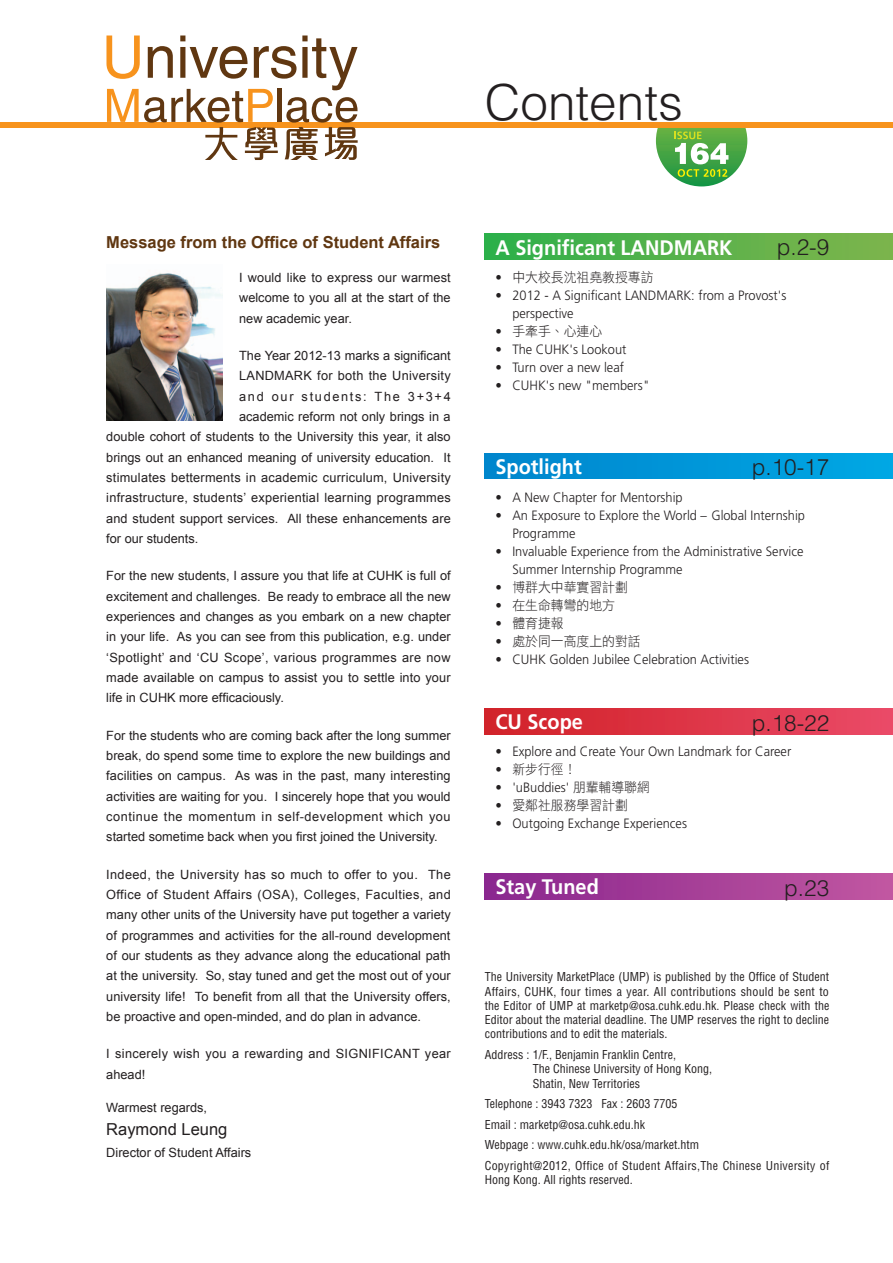
<style>
.page{position:relative;width:893px;height:1263px;background:#fff}
.page>*{position:absolute;margin:0;border:0;box-sizing:border-box;transform-origin:0 0}
.t1{font:300 49.5px "Helvetica LT Std";color:#231f20}
.t2{font:300 22.5px "Helvetica LT Std";color:#231f20}
.t3{font:700 21px "Frutiger";color:#fff;scale:.95 1}
.t4{font:700 16.5px "Arial";color:#603711}
.t5{font:16.5px "Arial";color:#231f20}
.t6{font:300 13.5px/18px "Frutiger";color:#231f20;scale:.95 1}
.t7{font:13.5px "DF Hei HK W3";color:#231f20;scale:.95 1}
.t8{font:12.75px/20.2px "Arial";letter-spacing:.005em;color:#231f20;text-align:justify}
.t9{font:12.75px/20.2px "Arial";letter-spacing:.025em;color:#231f20}
.t10{font:12.75px "Arial";letter-spacing:.13em;color:#231f20}
.t11{font:condensed 12px/14.2px "Helvetica LT Std";color:#231f20}
.s1{font-family:"Frutiger";font-weight:300}
.s2{font-family:"DF Hei HK W3";font-weight:400}
</style>
<div class="page">
<svg style="left:656px;top:95px;width:91px;height:91px;background:#4fa541"></svg>
<svg style="left:674px;top:132px;width:54px;height:45px"></svg>
<div style="left:652px;top:67px;width:102px;height:57px;background:#fff"></div>
<div style="left:0;top:122px;width:893px;height:5px;background:#f7931d"></div>
<svg style="left:106px;top:36px;width:252px;height:124px"></svg>
<div style="left:485px;top:874px;width:408px;height:25px;background:linear-gradient(to right,#89268e,#c157a1)"></div>
<div style="left:485px;top:234px;width:408px;height:25px;background:linear-gradient(to right,#2eb04b,#80b44c)"></div>
<div style="left:485px;top:453px;width:408px;height:26px;background:linear-gradient(to right,#0085cd,#00a7e4)"></div>
<div style="left:485px;top:709px;width:408px;height:25px;background:linear-gradient(to right,#d12127,#ea4a67)"></div>
<img style="left:106px;top:273px;width:116px;height:147px">
<h1 class="t1" style="left:485px;top:71px;width:200px">Contents</h1>
<p class="t4" style="left:106px;top:233px;width:335px">Message from the Office of Student Affairs</p>
<p class="t8" style="left:239px;top:268px;width:213px">I would like to express our warmest welcome to you all at the start of the new academic year.</p>
<p class="t8" style="left:239px;top:346px;width:213px">The Year 2012-13 marks a significant</p>
<p class="t8" style="left:239px;top:366px;width:213px">LANDMARK for both the University</p>
<p class="t10" style="left:239px;top:389px;width:213px">and our students: The 3+3+4</p>
<p class="t8" style="left:239px;top:406px;width:213px">academic reform not only brings in a</p>
<p class="t8" style="left:106px;top:427px;width:346px">double cohort of students to the University this year, it also</p>
<p class="t8" style="left:106px;top:447px;width:346px">brings out an enhanced meaning of university education. It</p>
<p class="t8" style="left:106px;top:467px;width:346px">stimulates betterments in academic curriculum, University</p>
<p class="t8" style="left:106px;top:488px;width:346px">infrastructure, students’ experiential learning programmes</p>
<p class="t8" style="left:106px;top:508px;width:346px">and student support services. All these enhancements are</p>
<p class="t8" style="left:106px;top:528px;width:94px">for our students.</p>
<p class="t8" style="left:106px;top:566px;width:346px">For the new students, I assure you that life at CUHK is full of excitement and challenges. Be ready to embrace all the new experiences and changes as you embark on a new chapter in your life. As you can see from this publication, e.g. under ‘Spotlight’ and ‘CU Scope’, various programmes are now made available on campus to assist you to settle into your life in CUHK more efficaciously.</p>
<p class="t8" style="left:106px;top:725px;width:346px">For the students who are coming back after the long summer break, do spend some time to explore the new buildings and facilities on campus. As was in the past, many interesting activities are waiting for you. I sincerely hope that you would continue the momentum in self-development which you started sometime back when you first joined the University.</p>
<p class="t8" style="left:106px;top:864px;width:346px">Indeed, the University has so much to offer to you. The Office of Student Affairs (OSA), Colleges, Faculties, and many other units of the University have put together a variety of programmes and activities for the all-round development of our students as they advance along the educational path at the university. So, stay tuned and get the most out of your university life! To benefit from all that the University offers, be proactive and open-minded, and do plan in advance.</p>
<p class="t9" style="left:106px;top:1044px;width:346px">I sincerely wish you a rewarding and SIGNIFICANT year ahead!</p>
<p class="t8" style="left:106px;top:1097px;width:102px">Warmest regards,</p>
<p class="t5" style="left:106px;top:1120px;width:123px">Raymond Leung</p>
<p class="t8" style="left:106px;top:1142px;width:147px">Director of Student Affairs</p>
<h3 class="t3" style="left:495px;top:235px;width:251px">A Significant LANDMARK</h3>
<p class="t7" style="left:495px;top:270px;width:168px"><span class="s1">•</span> 中大校長沈祖堯教授專訪</p>
<p class="t6" style="left:512px;top:286px;width:290px;text-indent:-17px">• 2012 - A Significant LANDMARK: from a Provost's perspective</p>
<p class="t7" style="left:495px;top:324px;width:114px"><span class="s1">•</span> 手牽手、心連心</p>
<p class="t6" style="left:495px;top:340px;width:139px">• The CUHK's Lookout</p>
<p class="t6" style="left:495px;top:358px;width:137px">• Turn over a new leaf</p>
<p class="t6" style="left:495px;top:376px;width:164px">• CUHK's new "members"</p>
<h2 class="t2" style="left:777px;top:233px;width:54px">p.2-9</h2>
<h3 class="t3" style="left:495px;top:455px;width:93px">Spotlight</h3>
<p class="t6" style="left:495px;top:488px;width:199px">• A New Chapter for Mentorship</p>
<p class="t6" style="left:512px;top:506px;width:309px;text-indent:-17px">• An Exposure to Explore the World – Global Internship<br>Programme</p>
<p class="t6" style="left:512px;top:542px;width:308px;text-indent:-17px">• Invaluable Experience from the Administrative Service<br>Summer Internship Programme</p>
<p class="t7" style="left:495px;top:579px;width:141px"><span class="s1">•</span> 博群大中華實習計劃</p>
<p class="t7" style="left:495px;top:597px;width:127px"><span class="s1">•</span> 在生命轉彎的地方</p>
<p class="t7" style="left:495px;top:615px;width:73px"><span class="s1">•</span> 體育捷報</p>
<p class="t7" style="left:495px;top:633px;width:154px"><span class="s1">•</span> 處於同一高度上的對話</p>
<p class="t6" style="left:495px;top:650px;width:268px">• CUHK Golden Jubilee Celebration Activities</p>
<h2 class="t2" style="left:752px;top:453px;width:79px">p.10-17</h2>
<h3 class="t3" style="left:495px;top:710px;width:94px">CU Scope</h3>
<p class="t6" style="left:495px;top:743px;width:313px">• Explore and Create Your Own Landmark for Career</p>
<p class="t7" style="left:495px;top:762px;width:87px"><span class="s1">•</span> 新步行徑！</p>
<p class="t6" style="left:495px;top:779px;width:164px">• 'uBuddies' <span class="s2">朋輩輔導聯網</span></p>
<p class="t7" style="left:495px;top:798px;width:141px"><span class="s1">•</span> 愛鄰社服務學習計劃</p>
<p class="t6" style="left:495px;top:815px;width:203px">• Outgoing Exchange Experiences</p>
<h2 class="t2" style="left:752px;top:709px;width:79px">p.18-22</h2>
<h3 class="t3" style="left:495px;top:874px;width:110px">Stay Tuned</h3>
<h2 class="t2" style="left:784px;top:873px;width:47px">p.23</h2>
<p class="t11" style="left:485px;top:970px;width:346px;text-align:justify">The University MarketPlace (UMP) is published by the Office of Student Affairs, CUHK, four times a year. All contributions should be sent to the Editor of UMP at marketp@osa.cuhk.edu.hk. Please check with the Editor about the material deadline. The UMP reserves the right to decline contributions and to edit the materials.</p>
<p class="t11" style="left:533px;top:1047px;width:181px;text-indent:-48px">Address : 1/F., Benjamin Franklin Centre,<br>The Chinese University of Hong Kong,<br>Shatin, New Territories</p>
<p class="t11" style="left:485px;top:1093px;width:346px;line-height:20.7px">Telephone : 3943 7323 Fax : 2603 7705<br>Email : marketp@osa.cuhk.edu.hk<br>Webpage : www.cuhk.edu.hk/osa/market.htm<br>Copyright@2012, Office of Student Affairs,The Chinese University of</p>
<p class="t11" style="left:485px;top:1173px;width:150px">Hong Kong. All rights reserved.</p>
</div>
